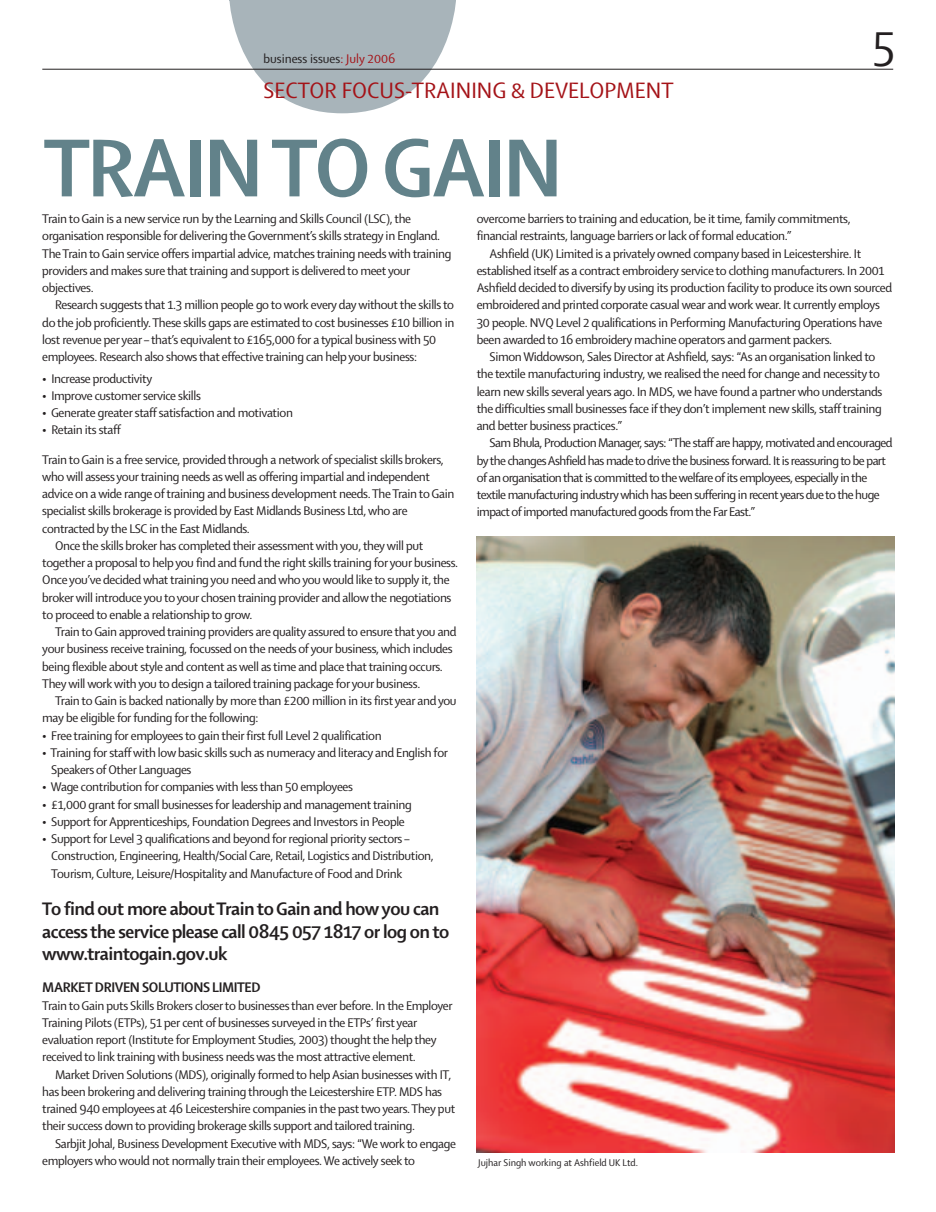
<style>
.page{position:relative;width:936px;height:1212px;background:#fff}
.page>*{position:absolute;margin:0;border:0;box-sizing:border-box;transform-origin:0 0}
.t1{font:700 88.5px "Shaker 2";letter-spacing:-.025em;color:#62828a}
.t2{font:48px "Shaker 2";color:#231f20}
.t3{font:24px "Shaker 2";color:#a41217}
.t4{font:700 19.5px/22.5px "Shaker 2";letter-spacing:-.03em;color:#231f20}
.t5{font:700 15px "Shaker 2";letter-spacing:-.025em;color:#231f20}
.t6{font:13.5px/17.2px "Shaker 2";letter-spacing:-.025em;color:#231f20}
.t7{font:13.5px "Shaker 2";color:#231f20}
.t8{font:10.5px "Shaker 2";color:#231f20}
.s1{color:#a41217}
</style>
<div class="page">
<img style="left:42px;top:0;width:853px;height:1153px">
<p class="t7" style="left:263px;top:54px;width:133px">business issues<span class="s1">: July 2006</span></p>
<h3 class="t3" style="left:263px;top:81px;width:411px">SECTOR FOCUS-TRAINING &amp; DEVELOPMENT</h3>
<h1 class="t1" style="left:44px;top:133px;width:520px">TRAIN TO GAIN</h1>
<h2 class="t2" style="left:872px;top:27px;width:25px">5</h2>
<p class="t6" style="left:42px;top:211px;width:410px">Train to Gain is a new service run by the Learning and Skills Council (LSC), the organisation responsible for delivering the Government’s skills strategy in England.<br>The Train to Gain service offers impartial advice, matches training needs with training providers and makes sure that training and support is delivered to meet your objectives.</p>
<p class="t6" style="left:42px;top:297px;width:413px;text-indent:13px">Research suggests that 1.3 million people go to work every day without the skills to do the job proficiently. These skills gaps are estimated to cost businesses £10 billion in lost revenue per year – that’s equivalent to £165,000 for a typical business with 50 employees. Research also shows that effective training can help your business:</p>
<p class="t6" style="left:42px;top:371px;width:111px">• Increase productivity</p>
<p class="t6" style="left:42px;top:388px;width:160px">• Improve customer service skills</p>
<p class="t6" style="left:42px;top:405px;width:252px">• Generate greater staff satisfaction and motivation</p>
<p class="t6" style="left:42px;top:416px;width:403px;line-height:29.2px">• Retain its staff<br>Train to Gain is a free service, provided through a network of specialist skills brokers,</p>
<p class="t6" style="left:42px;top:469px;width:389px">who will assess your training needs as well as offering impartial and independent</p>
<p class="t6" style="left:42px;top:486px;width:413px">advice on a wide range of training and business development needs. The Train to Gain</p>
<p class="t6" style="left:42px;top:503px;width:367px">specialist skills brokerage is provided by East Midlands Business Ltd, who are</p>
<p class="t6" style="left:42px;top:521px;width:209px">contracted by the LSC in the East Midlands.</p>
<p class="t6" style="left:55px;top:538px;width:369px">Once the skills broker has completed their assessment with you, they will put</p>
<p class="t6" style="left:42px;top:555px;width:417px">together a proposal to help you find and fund the right skills training for your business.</p>
<p class="t6" style="left:42px;top:572px;width:409px">Once you’ve decided what training you need and who you would like to supply it, the</p>
<p class="t6" style="left:42px;top:590px;width:410px">broker will introduce you to your chosen training provider and allow the negotiations</p>
<p class="t6" style="left:42px;top:607px;width:212px">to proceed to enable a relationship to grow.</p>
<p class="t6" style="left:55px;top:624px;width:403px">Train to Gain approved training providers are quality assured to ensure that you and</p>
<p class="t6" style="left:42px;top:641px;width:412px">your business receive training, focussed on the needs of your business, which includes</p>
<p class="t6" style="left:42px;top:659px;width:402px">being flexible about style and content as well as time and place that training occurs.</p>
<p class="t6" style="left:42px;top:676px;width:379px">They will work with you to design a tailored training package for your business.</p>
<p class="t6" style="left:55px;top:693px;width:403px">Train to Gain is backed nationally by more than £200 million in its first year and you</p>
<p class="t6" style="left:42px;top:710px;width:217px">may be eligible for funding for the following:</p>
<p class="t6" style="left:42px;top:728px;width:341px">• Free training for employees to gain their first full Level 2 qualification</p>
<p class="t6" style="left:51px;top:745px;width:398px;text-indent:-9px">• Training for staff with low basic skills such as numeracy and literacy and English for<br>Speakers of Other Languages</p>
<p class="t6" style="left:42px;top:779px;width:312px">• Wage contribution for companies with less than 50 employees</p>
<p class="t6" style="left:42px;top:797px;width:371px">• £1,000 grant for small businesses for leadership and management training</p>
<p class="t6" style="left:42px;top:814px;width:364px">• Support for Apprenticeships, Foundation Degrees and Investors in People</p>
<p class="t6" style="left:51px;top:831px;width:384px;text-indent:-9px">• Support for Level 3 qualifications and beyond for regional priority sectors –<br>Construction, Engineering, Health/Social Care, Retail, Logistics and Distribution,<br>Tourism, Culture, Leisure/Hospitality and Manufacture of Food and Drink</p>
<h3 class="t4" style="left:42px;top:899px;width:408px">To find out more about Train to Gain and how you can access the service please call 0845 057 1817 or log on to www.traintogain.gov.uk</h3>
<p class="t5" style="left:42px;top:982px;width:220px">MARKET DRIVEN SOLUTIONS LIMITED</p>
<p class="t6" style="left:42px;top:998px;width:412px">Train to Gain puts Skills Brokers closer to businesses than ever before. In the Employer Training Pilots (ETPs), 51 per cent of businesses surveyed in the ETPs’ first year evaluation report (Institute for Employment Studies, 2003) thought the help they received to link training with business needs was the most attractive element.</p>
<p class="t6" style="left:42px;top:1067px;width:414px;text-indent:13px">Market Driven Solutions (MDS), originally formed to help Asian businesses with IT, has been brokering and delivering training through the Leicestershire ETP. MDS has trained 940 employees at 46 Leicestershire companies in the past two years. They put their success down to providing brokerage skills support and tailored training.</p>
<p class="t6" style="left:42px;top:1136px;width:415px;text-indent:13px">Sarbjit Johal, Business Development Executive with MDS, says: “We work to engage employers who would not normally train their employees. We actively seek to</p>
<p class="t6" style="left:476px;top:211px;width:375px">overcome barriers to training and education, be it time, family commitments, financial restraints, language barriers or lack of formal education.”</p>
<p class="t6" style="left:476px;top:246px;width:417px;text-indent:13px">Ashfield (UK) Limited is a privately owned company based in Leicestershire. It established itself as a contract embroidery service to clothing manufacturers. In 2001<br>Ashfield decided to diversify by using its production facility to produce its own sourced embroidered and printed corporate casual wear and work wear. It currently employs 30 people. NVQ Level 2 qualifications in Performing Manufacturing Operations have been awarded to 16 embroidery machine operators and garment packers.</p>
<p class="t6" style="left:476px;top:349px;width:407px;text-indent:13px">Simon Widdowson, Sales Director at Ashfield, says: “As an organisation linked to the textile manufacturing industry, we realised the need for change and necessity to learn new skills several years ago. In MDS, we have found a partner who understands the difficulties small businesses face if they don’t implement new skills, staff training and better business practices.”</p>
<p class="t6" style="left:476px;top:435px;width:417px;text-indent:13px">Sam Bhula, Production Manager, says: “The staff are happy, motivated and encouraged by the changes Ashfield has made to drive the business forward. It is reassuring to be part of an organisation that is committed to the welfare of its employees, especially in the textile manufacturing industry which has been suffering in recent years due to the huge impact of imported manufactured goods from the Far East.”</p>
<p class="t8" style="left:478px;top:1158px;width:161px">Jujhar Singh working at Ashfield UK Ltd.</p>
</div>
